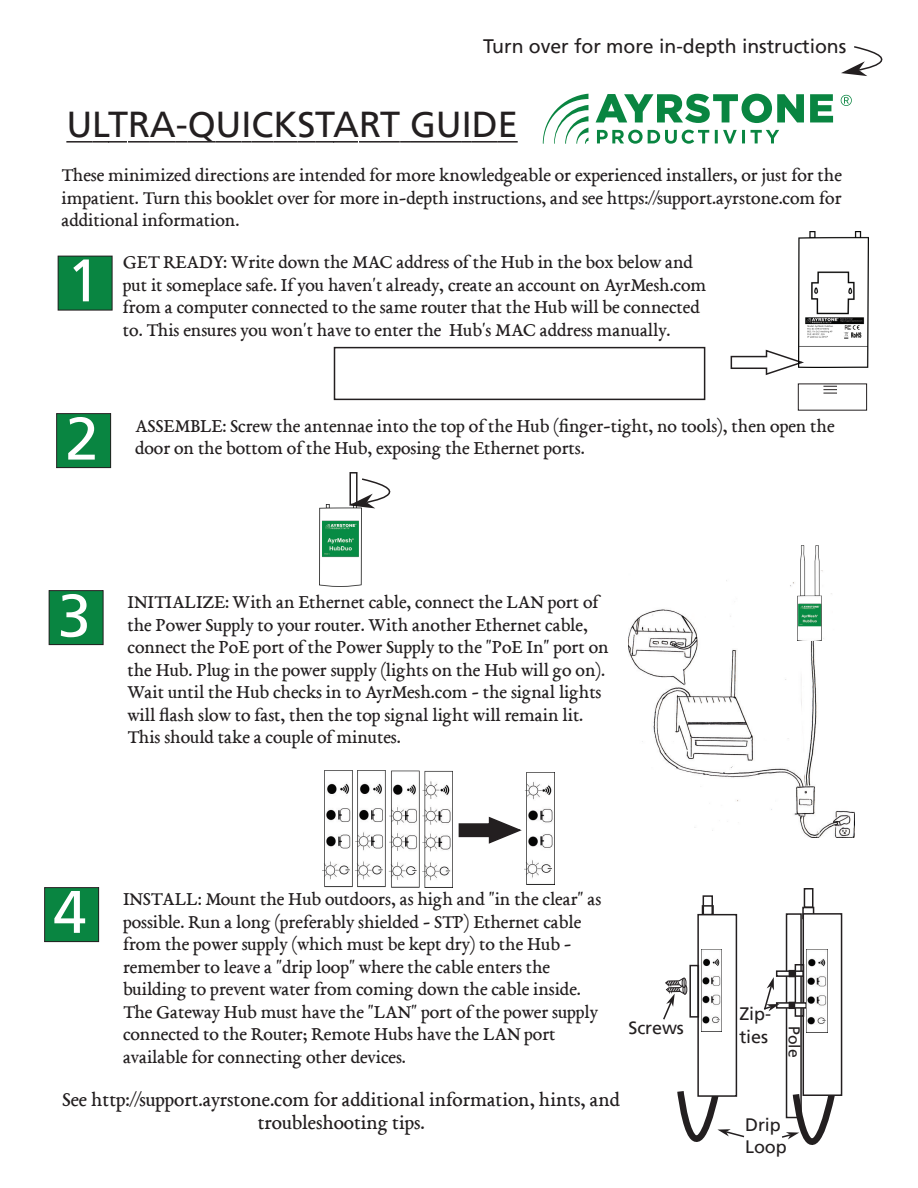
<style>
.page{position:relative;width:918px;height:1188px;background:#fff}
.page>*{position:absolute;margin:0;border:0;box-sizing:border-box;transform-origin:0 0}
.t1{font:60px "Frutiger LT";color:#fff}
.t2{font:36px "Frutiger LT";letter-spacing:-.005em;color:#231f20}
.t3{font:21px/22.5px "EB Garamond 08";letter-spacing:-.005em;color:#231f20;text-align:center}
.t4{font:19.5px/22.5px "EB Garamond 08";letter-spacing:-.005em;color:#231f20}
.t5{font:19.5px "Frutiger LT";letter-spacing:-.005em;color:#231f20}
.t6{font:18px/22.5px "Frutiger LT";letter-spacing:-.005em;color:#231f20}
.t7{font:15.75px "Frutiger LT";color:#231f20}
</style>
<div class="page">
<hr style="left:66px;top:141px;width:26px;height:2px;background:#231f20">
<svg style="left:92px;top:141px;width:35px;height:2px"></svg>
<hr style="left:128px;top:141px;width:22px;height:2px;background:#231f20">
<hr style="left:150px;top:141px;width:26px;height:2px;background:#231f20">
<svg style="left:176px;top:141px;width:12px;height:2px"></svg>
<hr style="left:188px;top:141px;width:28px;height:2px;background:#231f20">
<hr style="left:216px;top:141px;width:26px;height:2px;background:#231f20">
<svg style="left:242px;top:141px;width:9px;height:2px"></svg>
<hr style="left:251px;top:141px;width:22px;height:2px;background:#231f20">
<hr style="left:273px;top:141px;width:24px;height:2px;background:#231f20">
<svg style="left:297px;top:141px;width:36px;height:2px"></svg>
<hr style="left:333px;top:141px;width:25px;height:2px;background:#231f20">
<hr style="left:359px;top:141px;width:21px;height:2px;background:#231f20">
<hr style="left:380px;top:141px;width:20px;height:2px;background:#231f20">
<svg style="left:400px;top:141px;width:10px;height:2px"></svg>
<hr style="left:410px;top:141px;width:26px;height:2px;background:#231f20">
<hr style="left:436px;top:141px;width:26px;height:2px;background:#231f20">
<svg style="left:462px;top:141px;width:10px;height:2px"></svg>
<hr style="left:472px;top:141px;width:26px;height:2px;background:#231f20">
<hr style="left:498px;top:141px;width:20px;height:2px;background:#231f20">
<svg style="left:543px;top:94px;width:45px;height:50px"></svg>
<svg style="left:596px;top:94px;width:208px;height:29px"></svg>
<svg style="left:810px;top:94px;width:23px;height:28px"></svg>
<svg style="left:597px;top:130px;width:112px;height:14px"></svg>
<svg style="left:715px;top:130px;width:30px;height:14px"></svg>
<svg style="left:751px;top:130px;width:28px;height:13px"></svg>
<svg style="left:841px;top:95px;width:11px;height:11px"></svg>
<div style="left:58px;top:256px;width:54px;height:54px;background:#098541"></div>
<div style="left:58px;top:256px;width:54px;height:54px;border:1px dashed #231f20"></div>
<svg style="left:841px;top:46px;width:42px;height:30px"></svg>
<div style="left:334px;top:347px;width:371px;height:53px;border:2px solid #231f20"></div>
<div style="left:57px;top:414px;width:54px;height:54px;background:#098541"></div>
<div style="left:57px;top:414px;width:54px;height:54px;border:1px dashed #231f20"></div>
<svg style="left:730px;top:349px;width:69px;height:26px"></svg>
<img style="left:628px;top:571px;width:227px;height:266px">
<div style="left:49px;top:591px;width:54px;height:54px;background:#098541"></div>
<div style="left:49px;top:591px;width:54px;height:54px;border:1px dashed #231f20"></div>
<div style="left:45px;top:888px;width:54px;height:54px;background:#098541"></div>
<div style="left:45px;top:888px;width:54px;height:54px;border:1px dashed #231f20"></div>
<div style="left:786px;top:913px;width:16px;height:205px;border:2px solid #231f20"></div>
<div style="left:777px;top:971px;width:29px;height:5px;background:#fff"></div>
<div style="left:776px;top:970px;width:31px;height:7px;border:2px solid #231f20"></div>
<div style="left:789px;top:970px;width:6px;height:7px;border:2px solid #231f20"></div>
<svg style="left:663px;top:978px;width:24px;height:42px"></svg>
<svg style="left:782px;top:1087px;width:53px;height:58px"></svg>
<div style="left:702px;top:905px;width:12px;height:13px;border:2px solid #231f20"></div>
<div style="left:703px;top:895px;width:10px;height:20px;border:2px solid #231f20"></div>
<div style="left:802px;top:907px;width:12px;height:12px;border:2px solid #231f20"></div>
<div style="left:804px;top:888px;width:9px;height:20px;border:2px solid #231f20"></div>
<svg style="left:677px;top:1084px;width:68px;height:58px"></svg>
<div style="left:698px;top:915px;width:38px;height:181px;background:#fff"></div>
<div style="left:697px;top:914px;width:40px;height:183px;border:2px solid #231f20"></div>
<div style="left:689px;top:965px;width:10px;height:53px;border:2px solid #231f20"></div>
<div style="left:803px;top:914px;width:39px;height:181px;background:#fff"></div>
<div style="left:803px;top:913px;width:39px;height:183px;border:2px solid #231f20"></div>
<div style="left:795px;top:964px;width:9px;height:53px;border:2px solid #231f20"></div>
<div style="left:777px;top:1003px;width:29px;height:5px;background:#fff"></div>
<div style="left:776px;top:1002px;width:31px;height:7px;border:2px solid #231f20"></div>
<div style="left:789px;top:1002px;width:6px;height:7px;border:2px solid #231f20"></div>
<svg style="left:764px;top:976px;width:17px;height:35px"></svg>
<img style="left:798px;top:545px;width:24px;height:96px">
<svg style="left:823px;top:386px;width:14px;height:8px"></svg>
<img style="left:799px;top:231px;width:70px;height:137px">
<svg style="left:458px;top:816px;width:64px;height:28px"></svg>
<img style="left:322px;top:770px;width:131px;height:117px">
<img style="left:524px;top:772px;width:30px;height:113px">
<svg style="left:358px;top:478px;width:33px;height:30px"></svg>
<img style="left:320px;top:504px;width:41px;height:82px">
<div style="left:349px;top:472px;width:9px;height:33px;border:2px solid #231f20"></div>
<img style="left:702px;top:949px;width:20px;height:83px">
<img style="left:807px;top:949px;width:20px;height:76px">
<p class="t5" style="left:483px;top:35px;width:365px">Turn over for more in-depth instructions</p>
<h2 class="t2" style="left:66px;top:104px;width:453px">ULTRA-QUICKSTART GUIDE</h2>
<p class="t4" style="left:61px;top:165px;width:782px;text-align:justify">These minimized directions are intended for more knowledgeable or experienced installers, or just for the impatient. Turn this booklet over for more in-depth instructions, and see https://support.ayrstone.com for additional information.</p>
<h1 class="t1" style="left:67px;top:245px;width:35px">1</h1>
<p class="t4" style="left:123px;top:253px;width:585px">GET READY: Write down the MAC address of the Hub in the box below and put it someplace safe. If you haven't already, create an account on AyrMesh.com from a computer connected to the same router that the Hub will be connected to. This ensures you won't have to enter the Hub's MAC address manually.</p>
<h1 class="t1" style="left:65px;top:403px;width:35px">2</h1>
<p class="t4" style="left:135px;top:416px;width:701px">ASSEMBLE: Screw the antennae into the top of the Hub (finger-tight, no tools), then open the door on the bottom of the Hub, exposing the Ethernet ports.</p>
<h1 class="t1" style="left:58px;top:580px;width:35px">3</h1>
<p class="t4" style="left:128px;top:593px;width:483px">INITIALIZE: With an Ethernet cable, connect the LAN port of the Power Supply to your router. With another Ethernet cable, connect the PoE port of the Power Supply to the "PoE In" port on the Hub. Plug in the power supply (lights on the Hub will go on).<br>Wait until the Hub checks in to AyrMesh.com - the signal lights will flash slow to fast, then the top signal light will remain lit.<br>This should take a couple of minutes.</p>
<h1 class="t1" style="left:53px;top:877px;width:35px">4</h1>
<p class="t4" style="left:123px;top:889px;width:480px">INSTALL: Mount the Hub outdoors, as high and "in the clear" as possible. Run a long (preferably shielded - STP) Ethernet cable from the power supply (which must be kept dry) to the Hub - remember to leave a "drip loop" where the cable enters the building to prevent water from coming down the cable inside.<br>The Gateway Hub must have the "LAN" port of the power supply connected to the Router; Remote Hubs have the LAN port available for connecting other devices.</p>
<p class="t3" style="left:62px;top:1090px;width:559px">See http://support.ayrstone.com for additional information, hints, and troubleshooting tips.</p>
<p class="t6" style="left:628px;top:1017px;width:57px">Screws</p>
<p class="t6" style="left:739px;top:1003px;width:33px">Zip&shy;ties</p>
<p class="t7" style="left:803px;top:1026px;width:33px;rotate:90deg">Pole</p>
<p class="t6" style="left:745px;top:1113px;width:43px">Drip<br>Loop</p>
</div>
